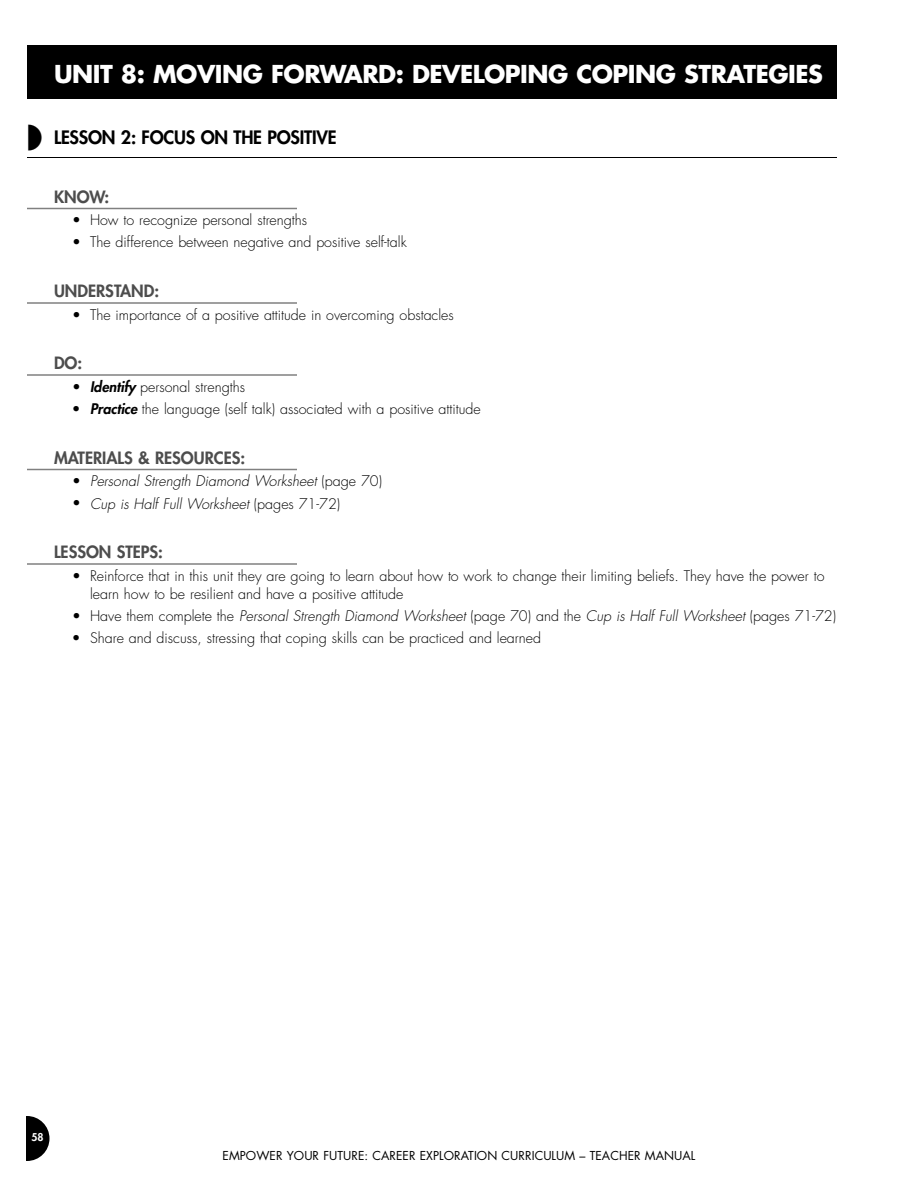
<style>
.page{position:relative;width:918px;height:1188px;background:#fff}
.page>*{position:absolute;margin:0;border:0;box-sizing:border-box;transform-origin:0 0}
.t1{font:700 24px "Futura";letter-spacing:-.02em;color:#fff}
.t2{font:800 18px "Futura";letter-spacing:-.01em;color:#000}
.t3{font:800 16.5px "Futura";color:#4d4d4d}
.t4{font:300 14.25px/18px "Futura";color:#000}
.t5{font:italic 300 14.25px "Futura";color:#000}
.t6{font:12px "Futura";letter-spacing:.005em;color:#000}
.t7{font:800 10.5px "Futura";color:#fff}
.s1{font-weight:800;font-style:italic}
.s2{font-style:normal}
</style>
<div class="page">
<div style="left:4px;top:1116px;width:46px;height:45px;background:#000;border-radius:50%"></div>
<div style="left:0;top:1112px;width:26px;height:54px;background:#fff"></div>
<div style="left:27px;top:45px;width:810px;height:54px;background:#000"></div>
<hr style="left:27px;top:157px;width:810px;height:1px;background:#000">
<hr style="left:27px;top:208px;width:270px;height:1px;background:#808080">
<hr style="left:27px;top:302px;width:270px;height:2px;background:#808080">
<hr style="left:27px;top:374px;width:270px;height:2px;background:#808080">
<hr style="left:27px;top:469px;width:270px;height:1px;background:#808080">
<hr style="left:27px;top:563px;width:270px;height:2px;background:#808080">
<h1 class="t1" style="left:54px;top:63px;width:770px">UNIT 8: MOVING FORWARD: DEVELOPING COPING STRATEGIES</h1>
<p class="t2" style="left:27px;top:129px;width:311px">◗ LESSON 2: FOCUS ON THE POSITIVE</p>
<p class="t3" style="left:54px;top:189px;width:57px">KNOW:</p>
<p class="t4" style="left:72px;top:212px;width:237px">• How to recognize personal strengths</p>
<p class="t4" style="left:72px;top:235px;width:336px">• The difference between negative and positive self-talk</p>
<p class="t3" style="left:54px;top:283px;width:107px">UNDERSTAND:</p>
<p class="t4" style="left:72px;top:307px;width:383px">• The importance of a positive attitude in overcoming obstacles</p>
<p class="t3" style="left:54px;top:355px;width:30px">DO:</p>
<p class="t4" style="left:72px;top:379px;width:175px">• <span class="s1">Identify</span> personal strengths</p>
<p class="t4" style="left:72px;top:401px;width:410px">• <span class="s1">Practice</span> the language (self talk) associated with a positive attitude</p>
<p class="t3" style="left:54px;top:450px;width:193px">MATERIALS &amp; RESOURCES:</p>
<p class="t5" style="left:72px;top:474px;width:312px"><span class="s2">•</span> Personal Strength Diamond Worksheet <span class="s2">( p a g e 70 )</span></p>
<p class="t5" style="left:72px;top:497px;width:270px"><span class="s2">•</span> Cup is Half Full Worksheet <span class="s2">( pa g es 7 1 -7 2 )</span></p>
<p class="t3" style="left:54px;top:544px;width:111px">LESSON STEPS:</p>
<p class="t4" style="left:90px;top:568px;width:736px;text-indent:-18px">• Reinforce that in this unit they are going to learn about how to work to change their limiting beliefs. They have the power to learn how to be resilient and have a positive attitude</p>
<p class="t5" style="left:72px;top:609px;width:766px"><span class="s2">• H a ve t h e m c o m p l ete t h e</span> Personal Strength Diamond Worksheet <span class="s2">( pa g e 70 ) a n d t h e</span> Cup is Half Full Worksheet <span class="s2">( pa g es 7 1 -7 2 )</span></p>
<p class="t4" style="left:72px;top:631px;width:471px">• Share and discuss, stressing that coping skills can be practiced and learned</p>
<p class="t7" style="left:31px;top:1132px;width:14px">58</p>
<p class="t6" style="left:223px;top:1150px;width:474px">EMPOWER YOUR FUTURE: CAREER EXPLORATION CURRICULUM – TEACHER MANUAL</p>
</div>
